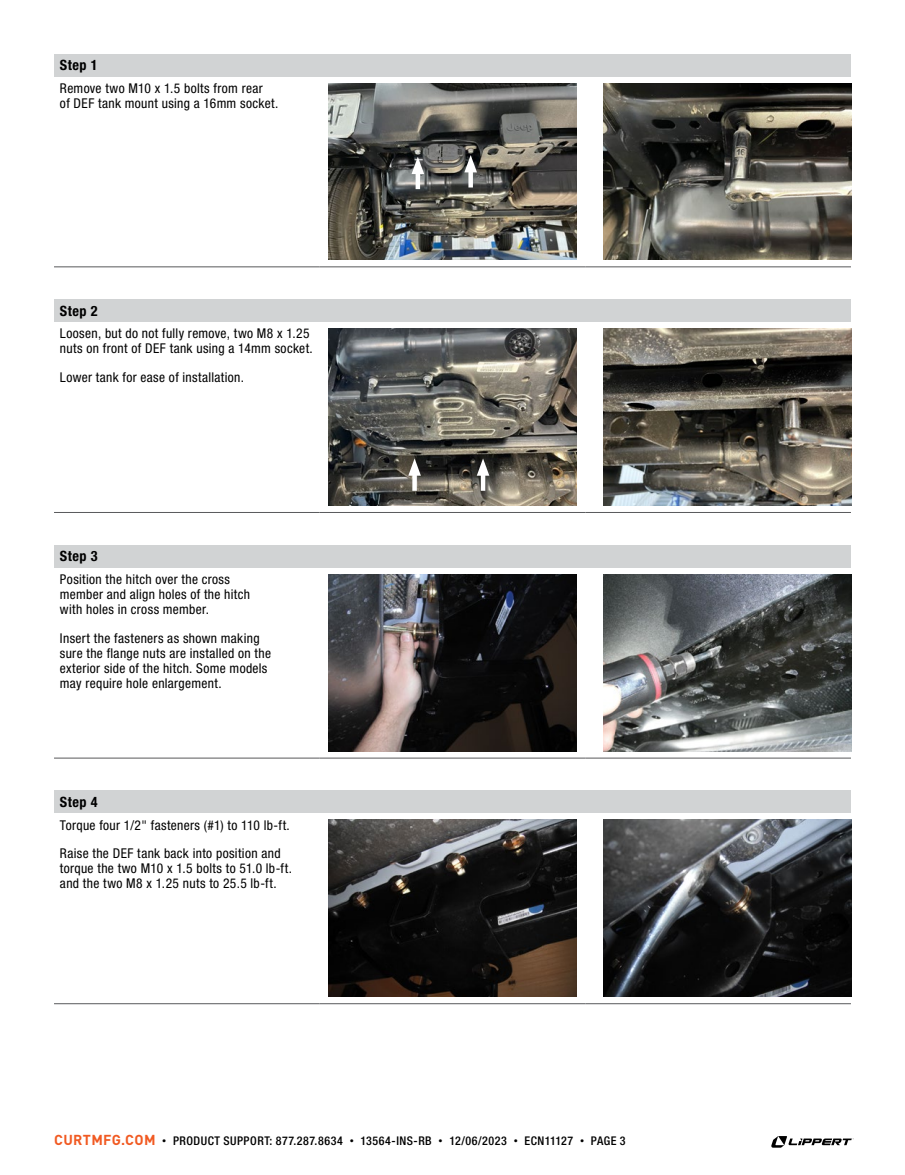
<style>
.page{position:relative;width:905px;height:1175px;background:#fff}
.page>*{position:absolute;margin:0;border:0;box-sizing:border-box;transform-origin:0 0}
.t1{font:700 condensed 14.25px "Helvetica Neue LT Std";letter-spacing:.035em;color:#000}
.t2{font:condensed 13.5px/15px "Helvetica Neue LT Std";letter-spacing:.025em;color:#000}
.t3{font:500 condensed 12px "Helvetica Neue LT Std";letter-spacing:.04em;color:#000}
.s1{font-family:"DINOT";font-weight:700;font-stretch:normal;font-size:14.25px;color:#f15a22}
.s2{font-family:"DINOT";font-weight:400;font-stretch:normal;font-size:9px}
</style>
<div class="page">
<svg style="left:771px;top:1136px;width:82px;height:11px"></svg>
<div style="left:54px;top:54px;width:796px;height:22px;background:#d1d3d4"></div>
<hr style="left:54px;top:266px;width:266px;height:1px;background:#58595b">
<hr style="left:320px;top:266px;width:265px;height:1px;background:#58595b">
<hr style="left:585px;top:266px;width:265px;height:1px;background:#58595b">
<img style="left:329px;top:83px;width:247px;height:177px">
<img style="left:603px;top:83px;width:248px;height:177px">
<div style="left:54px;top:791px;width:796px;height:22px;background:#d1d3d4"></div>
<hr style="left:54px;top:1003px;width:266px;height:1px;background:#58595b">
<hr style="left:320px;top:1003px;width:265px;height:1px;background:#58595b">
<hr style="left:585px;top:1003px;width:265px;height:1px;background:#58595b">
<img style="left:329px;top:820px;width:247px;height:176px">
<img style="left:603px;top:820px;width:248px;height:176px">
<div style="left:54px;top:300px;width:796px;height:22px;background:#d1d3d4"></div>
<hr style="left:54px;top:512px;width:266px;height:1px;background:#58595b">
<hr style="left:320px;top:512px;width:265px;height:1px;background:#58595b">
<hr style="left:585px;top:512px;width:265px;height:1px;background:#58595b">
<img style="left:329px;top:329px;width:247px;height:176px">
<img style="left:603px;top:329px;width:248px;height:176px">
<div style="left:54px;top:545px;width:796px;height:22px;background:#d1d3d4"></div>
<hr style="left:54px;top:757px;width:266px;height:1px;background:#58595b">
<hr style="left:320px;top:757px;width:265px;height:1px;background:#58595b">
<hr style="left:585px;top:757px;width:265px;height:1px;background:#58595b">
<img style="left:329px;top:574px;width:247px;height:177px">
<img style="left:603px;top:574px;width:248px;height:177px">
<div style="left:468px;top:166px;width:5px;height:21px;background:#fff"></div>
<svg style="left:464px;top:155px;width:13px;height:17px"></svg>
<hr style="left:481px;top:469px;width:4px;height:22px;background:#fff">
<svg style="left:476px;top:458px;width:13px;height:18px"></svg>
<div style="left:412px;top:469px;width:5px;height:22px;background:#fff"></div>
<svg style="left:408px;top:458px;width:13px;height:18px"></svg>
<div style="left:415px;top:168px;width:5px;height:21px;background:#fff"></div>
<svg style="left:411px;top:157px;width:13px;height:17px"></svg>
<p class="t1" style="left:60px;top:56px;width:39px">Step 1</p>
<p class="t2" style="left:60px;top:80px;width:220px">Remove two M10 x 1.5 bolts from rear<br>of DEF tank mount using a 16mm socket.</p>
<p class="t1" style="left:60px;top:302px;width:39px">Step 2</p>
<p class="t2" style="left:60px;top:326px;width:254px">Loosen, but do not fully remove, two M8 x 1.25 nuts on front of DEF tank using a 14mm socket.</p>
<p class="t2" style="left:60px;top:369px;width:185px">Lower tank for ease of installation.</p>
<p class="t1" style="left:60px;top:547px;width:39px">Step 3</p>
<p class="t2" style="left:60px;top:571px;width:192px">Position the hitch over the cross member and align holes of the hitch with holes in cross member.</p>
<p class="t2" style="left:60px;top:630px;width:212px">Insert the fasteners as shown making sure the flange nuts are installed on the exterior side of the hitch. Some models may require hole enlargement.</p>
<p class="t1" style="left:60px;top:793px;width:39px">Step 4</p>
<p class="t2" style="left:60px;top:810px;width:231px;line-height:28.5px">Torque four 1/2" fasteners (#1) to 110 lb-ft.<br>Raise the DEF tank back into position and</p>
<p class="t2" style="left:60px;top:860px;width:234px">torque the two M10 x 1.5 bolts to 51.0 lb-ft. and the two M8 x 1.25 nuts to 25.5 lb-ft.</p>
<p class="t3" style="left:54px;top:1133px;width:573px"><span class="s1">CURTMFG.COM</span> <span class="s2">•</span> PRODUCT SUPPORT: 877.287.8634 <span class="s2">•</span> 13564-INS-RB <span class="s2">•</span> 12/06/2023 <span class="s2">•</span> ECN11127 <span class="s2">•</span> PAGE 3</p>
</div>
